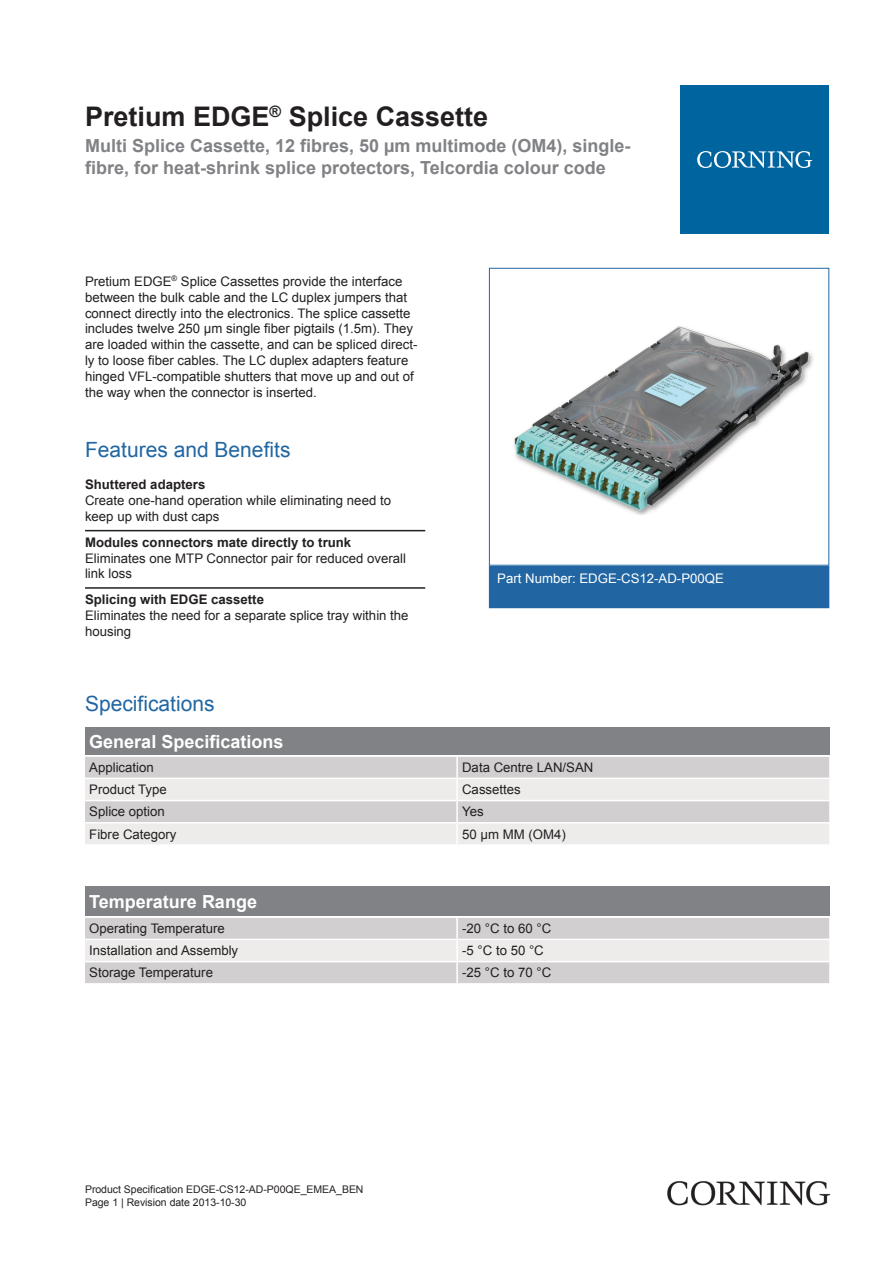
<style>
.page{position:relative;width:893px;height:1263px;background:#fff}
.page>*{position:absolute;margin:0;border:0;box-sizing:border-box;transform-origin:0 0}
.t1{font:700 27px "Arial";color:#231f20}
.t2{font:21px "Arial";color:#2166a2}
.t3{font:700 18px/21.6px "Arial";color:#808285}
.t4{font:700 18px "Arial";color:#fff}
.t5{font:13.2px/15.9px "Arial";color:#231f20}
.t6{font:700 13.2px "Arial";color:#231f20}
.t7{font:13.2px "Arial";color:#fff}
.t8{font:10.5px/12.6px "Arial";color:#231f20}
</style>
<div class="page">
<div style="left:489px;top:566px;width:340px;height:42px;background:#2166a2"></div>
<hr style="left:85px;top:530px;width:340px;height:1px;background:#231f20">
<hr style="left:85px;top:587px;width:340px;height:2px;background:#231f20">
<div style="left:85px;top:728px;width:744px;height:27px;background:#808285"></div>
<div style="left:85px;top:757px;width:744px;height:20px;background:#d1cfcf"></div>
<svg style="left:85px;top:779px;width:744px;height:65px;background:#e4e2e2"></svg>
<hr style="left:456px;top:757px;width:2px;height:20px;background:#fff">
<hr style="left:456px;top:779px;width:2px;height:21px;background:#fff">
<hr style="left:456px;top:801px;width:2px;height:21px;background:#fff">
<hr style="left:456px;top:823px;width:2px;height:21px;background:#fff">
<hr style="left:85px;top:800px;width:372px;height:1px;background:#fff">
<hr style="left:457px;top:800px;width:372px;height:1px;background:#fff">
<hr style="left:85px;top:822px;width:372px;height:1px;background:#fff">
<hr style="left:457px;top:822px;width:372px;height:1px;background:#fff">
<div style="left:85px;top:886px;width:744px;height:30px;background:#808285"></div>
<div style="left:85px;top:918px;width:744px;height:65px;background:#d1cfcf"></div>
<div style="left:85px;top:940px;width:744px;height:21px;background:#edeceb"></div>
<hr style="left:456px;top:918px;width:2px;height:21px;background:#fff">
<hr style="left:456px;top:940px;width:2px;height:21px;background:#fff">
<hr style="left:456px;top:962px;width:2px;height:21px;background:#fff">
<hr style="left:85px;top:939px;width:372px;height:1px;background:#fff">
<hr style="left:457px;top:939px;width:372px;height:1px;background:#fff">
<hr style="left:85px;top:961px;width:372px;height:1px;background:#fff">
<hr style="left:457px;top:961px;width:372px;height:1px;background:#fff">
<div style="left:680px;top:85px;width:149px;height:149px;background:#00649e"></div>
<svg style="left:697px;top:151px;width:115px;height:17px"></svg>
<img style="left:668px;top:1181px;width:161px;height:24px">
<img style="left:514px;top:326px;width:299px;height:189px">
<div style="left:489px;top:268px;width:340px;height:298px;border:1px solid #2166a2"></div>
<h1 class="t1" style="left:85px;top:98px;width:405px">Pretium EDGE<sup>®</sup> Splice Cassette</h1>
<h3 class="t3" style="left:85px;top:136px;width:547px">Multi Splice Cassette, 12 fibres, 50 µm multimode (OM4), single&shy;fibre, for heat-shrink splice protectors, Telcordia colour code</h3>
<p class="t5" style="left:85px;top:273px;width:334px">Pretium EDGE<sup>®</sup> Splice Cassettes provide the interface between the bulk cable and the LC duplex jumpers that connect directly into the electronics. The splice cassette includes twelve 250 µm single fiber pigtails (1.5m). They are loaded within the cassette, and can be spliced direct&shy;ly to loose fiber cables. The LC duplex adapters feature hinged VFL -compatible shutters that move up and out of the way when the connector is inserted.</p>
<h2 class="t2" style="left:85px;top:436px;width:207px">Features and Benefits</h2>
<p class="t6" style="left:85px;top:476px;width:122px">Shuttered adapters</p>
<p class="t5" style="left:85px;top:493px;width:307px">Create one-hand operation while eliminating need to keep up with dust caps</p>
<p class="t6" style="left:85px;top:533px;width:268px">Modules connectors mate directly to trunk</p>
<p class="t5" style="left:85px;top:550px;width:323px">Eliminates one MTP Connector pair for reduced overall link loss</p>
<p class="t6" style="left:85px;top:591px;width:180px">Splicing with EDGE cassette</p>
<p class="t5" style="left:85px;top:607px;width:325px">Eliminates the need for a separate splice tray within the housing</p>
<p class="t7" style="left:497px;top:570px;width:228px">Part Number: EDGE-CS12-AD-P00QE</p>
<h2 class="t2" style="left:85px;top:690px;width:131px">Specifications</h2>
<h3 class="t4" style="left:89px;top:730px;width:196px">General Specifications</h3>
<p class="t5" style="left:89px;top:759px;width:66px">Application</p>
<p class="t5" style="left:462px;top:759px;width:133px">Data Centre LAN/SAN</p>
<p class="t5" style="left:89px;top:782px;width:79px">Product Type</p>
<p class="t5" style="left:462px;top:782px;width:60px">Cassettes</p>
<p class="t5" style="left:89px;top:804px;width:77px">Splice option</p>
<p class="t5" style="left:462px;top:804px;width:23px">Yes</p>
<p class="t5" style="left:89px;top:826px;width:89px">Fibre Category</p>
<p class="t5" style="left:462px;top:826px;width:105px">50 µm MM (OM4)</p>
<h3 class="t4" style="left:89px;top:889px;width:169px">Temperature Range</h3>
<p class="t5" style="left:89px;top:920px;width:137px">Operating Temperature</p>
<p class="t5" style="left:462px;top:920px;width:91px">-20 °C to 60 °C</p>
<p class="t5" style="left:89px;top:943px;width:150px">Installation and Assembly</p>
<p class="t5" style="left:462px;top:943px;width:83px">-5 °C to 50 °C</p>
<p class="t5" style="left:89px;top:965px;width:125px">Storage Temperature</p>
<p class="t5" style="left:462px;top:965px;width:91px">-25 °C to 70 °C</p>
<p class="t8" style="left:85px;top:1183px;width:280px">Product Specification EDGE-CS12-AD-P00QE_EMEA_BEN<br>Page 1 | Revision date 2013-10-30</p>
</div>
